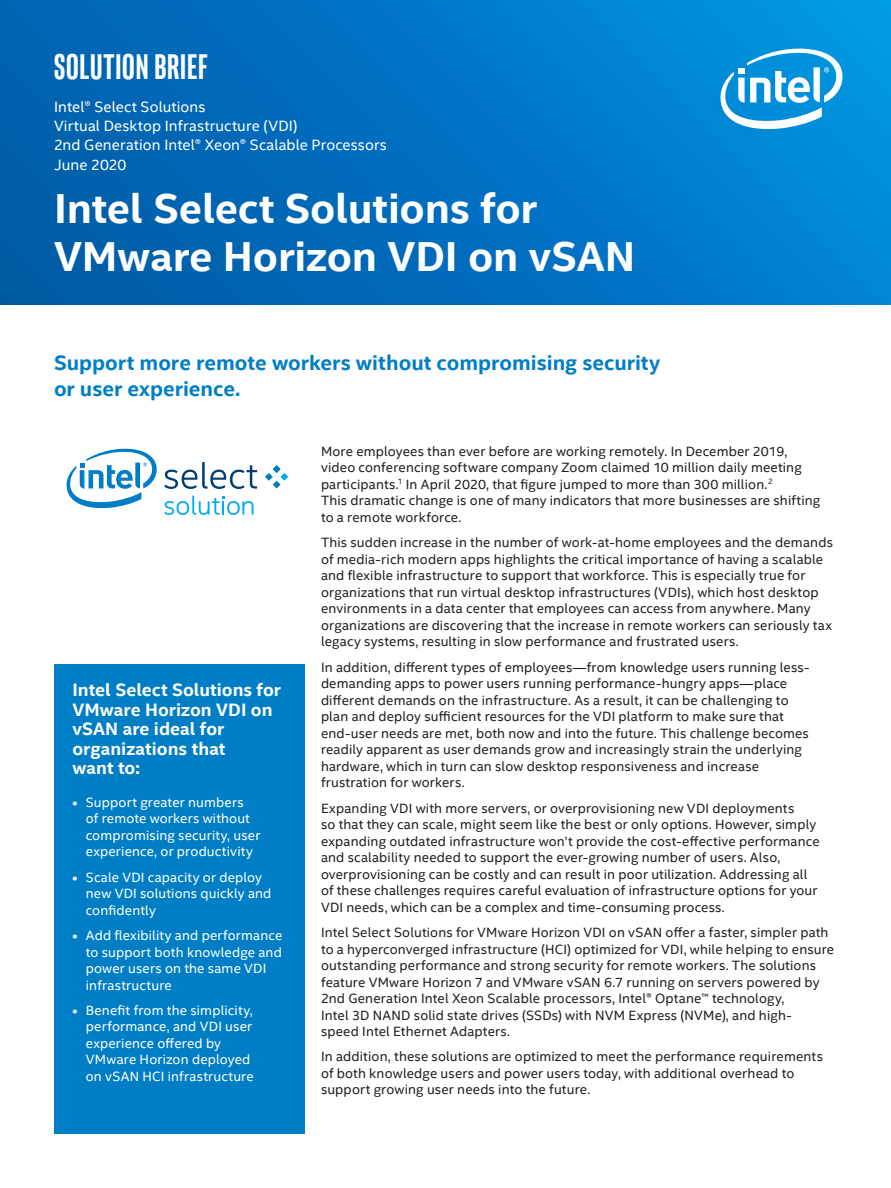
<style>
.page{position:relative;width:891px;height:1188px;background:#fff}
.page>*{position:absolute;margin:0;border:0;box-sizing:border-box;transform-origin:0 0}
.Main_Title{font:700 42px/48px "Intel Clear";letter-spacing:-.005em;color:#fff}
.t1{font:700 36px "Intel Clear Pro";letter-spacing:.025em;color:#fff}
.ProdName_-_Product_N{font:700 21px/25.2px "Intel Clear";color:#007ec5}
.CopyHeaderBlue{font:700 18px/19.5px "Intel Clear";color:#fff}
.Mini_Header{font:15px "Intel Clear";letter-spacing:.01em;color:#fff}
.MainCopy___Caption{font:13.5px/16.5px "Intel Clear";letter-spacing:.01em;color:#231f20}
.t2{font:13.5px/16.5px "Intel Clear";letter-spacing:.015em;color:#fff}
.s1{font-weight:700}
</style>
<div class="page">
<div style="left:0;top:0;width:891px;height:305px;background:linear-gradient(to right,#005ba9,#008cdb)"></div>
<svg style="left:265px;top:465px;width:23px;height:23px"></svg>
<svg style="left:67px;top:449px;width:190px;height:66px"></svg>
<div style="left:54px;top:664px;width:250px;height:470px;background:#007ec5"></div>
<svg style="left:718px;top:42px;width:127px;height:90px"></svg>
<h2 class="t1" style="left:54px;top:44px;width:155px">SOLUTION BRIEF</h2>
<p class="Mini_Header" style="left:54px;top:96px;width:153px">Intel® Select Solutions</p>
<p class="Mini_Header" style="left:54px;top:116px;width:245px">Virtual Desktop Infrastructure (VDI)</p>
<p class="Mini_Header" style="left:54px;top:135px;width:334px">2nd Generation Intel® Xeon® Scalable Processors</p>
<p class="Mini_Header" style="left:54px;top:154px;width:74px">June 2020</p>
<p class="Main_Title" style="left:54px;top:183px;width:583px">Intel Select Solutions for<br>VMware Horizon VDI on vSAN</p>
<p class="ProdName_-_Product_N" style="left:54px;top:350px;width:608px">Support more remote workers without compromising security or user experience.</p>
<p class="CopyHeaderBlue" style="left:72px;top:680px;width:210px">Intel Select Solutions for<br>VMware Horizon VDI on vSAN are ideal for organizations that<br>want to:</p>
<p class="t2" style="left:86px;top:793px;width:176px;text-indent:-14px"><span class="s1">•</span> Support greater numbers<br>of remote workers without compromising security, user experience, or productivity</p>
<p class="t2" style="left:86px;top:868px;width:187px;text-indent:-14px"><span class="s1">•</span> Scale VDI capacity or deploy new VDI solutions quickly and confidently</p>
<p class="t2" style="left:86px;top:927px;width:198px;text-indent:-14px"><span class="s1">•</span> Add flexibility and performance to support both knowledge and power users on the same VDI infrastructure</p>
<p class="t2" style="left:86px;top:1002px;width:169px;text-indent:-14px"><span class="s1">•</span> Benefit from the simplicity, performance, and VDI user experience offered by<br>VMware Horizon deployed on vSAN HCI infrastructure</p>
<p class="MainCopy___Caption" style="left:321px;top:443px;width:501px">More employees than ever before are working remotely. In December 2019, video conferencing software company Zoom claimed 10 million daily meeting participants.<sup>1</sup> In April 2020, that figure jumped to more than 300 million.<sup>2<br></sup>This dramatic change is one of many indicators that more businesses are shifting to a remote workforce.</p>
<p class="MainCopy___Caption" style="left:321px;top:534px;width:513px">This sudden increase in the number of work-at-home employees and the demands of media-rich modern apps highlights the critical importance of having a scalable and flexible infrastructure to support that workforce. This is especially true for organizations that run virtual desktop infrastructures (VDIs), which host desktop environments in a data center that employees can access from anywhere. Many organizations are discovering that the increase in remote workers can seriously tax legacy systems, resulting in slow performance and frustrated users.</p>
<p class="MainCopy___Caption" style="left:321px;top:658px;width:490px">In addition, different types of employees—from knowledge users running less&shy;demanding apps to power users running performance-hungry apps—place different demands on the infrastructure. As a result, it can be challenging to plan and deploy sufficient resources for the VDI platform to make sure that end-user needs are met, both now and into the future. This challenge becomes readily apparent as user demands grow and increasingly strain the underlying hardware, which in turn can slow desktop responsiveness and increase frustration for workers.</p>
<p class="MainCopy___Caption" style="left:321px;top:799px;width:500px">Expanding VDI with more servers, or overprovisioning new VDI deployments<br>so that they can scale, might seem like the best or only options. However, simply expanding outdated infrastructure won’t provide the cost-effective performance and scalability needed to support the ever-growing number of users. Also, overprovisioning can be costly and can result in poor utilization. Addressing all of these challenges requires careful evaluation of infrastructure options for your VDI needs, which can be a complex and time-consuming process.</p>
<p class="MainCopy___Caption" style="left:321px;top:924px;width:515px">Intel Select Solutions for VMware Horizon VDI on vSAN offer a faster, simpler path to a hyperconverged infrastructure (HCI) optimized for VDI, while helping to ensure outstanding performance and strong security for remote workers. The solutions feature VMware Horizon 7 and VMware vSAN 6.7 running on servers powered by 2nd Generation Intel Xeon Scalable processors, Intel® Optane™ technology,<br>Intel 3D NAND solid state drives (SSDs) with NVM Express (NVMe), and high-<br>speed Intel Ethernet Adapters.</p>
<p class="MainCopy___Caption" style="left:321px;top:1048px;width:503px">In addition, these solutions are optimized to meet the performance requirements of both knowledge users and power users today, with additional overhead to support growing user needs into the future.</p>
</div>
